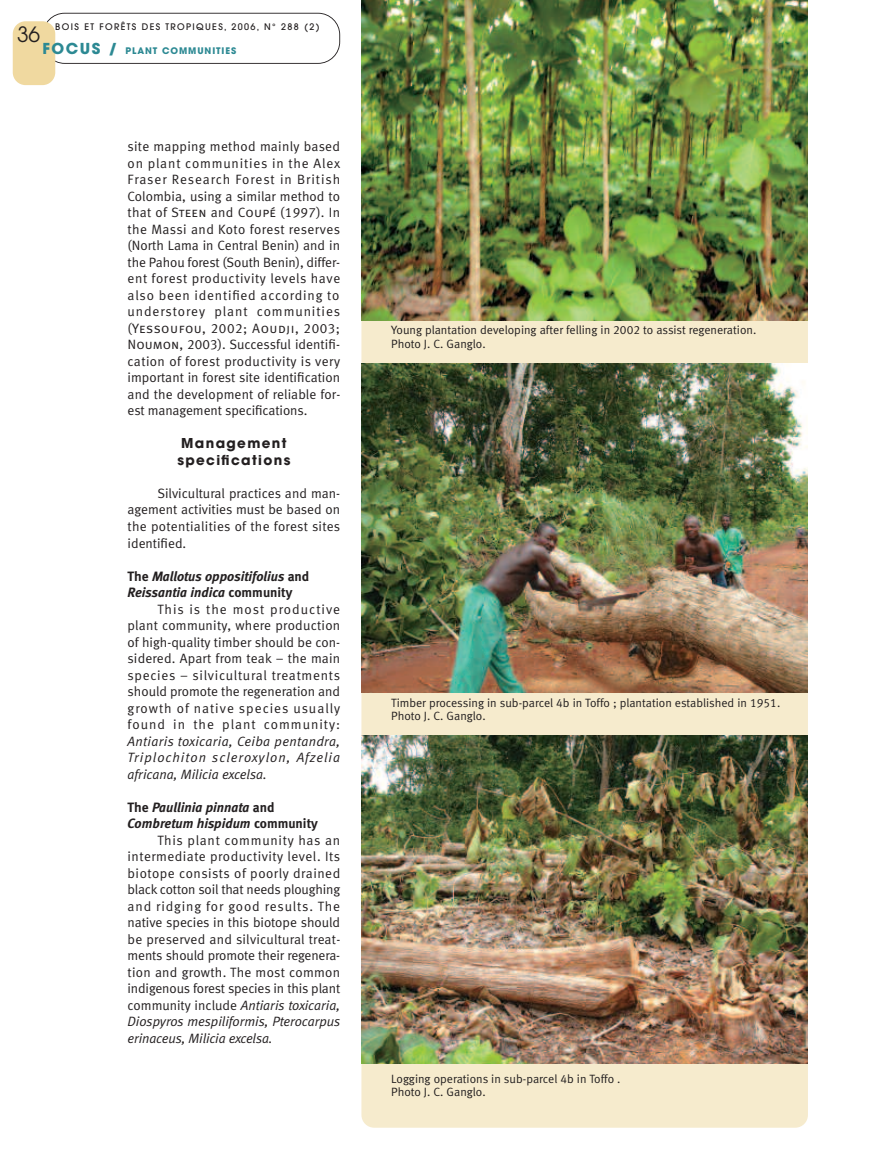
<style>
.page{position:relative;width:893px;height:1149px;background:#fff}
.page>*{position:absolute;margin:0;border:0;box-sizing:border-box;transform-origin:0 0}
.t1{font:21px "Avant Garde";color:#231f20}
.t2{font:13.5px/16.5px "Meta Normal LF";letter-spacing:.02em;color:#231f20;text-align:justify}
.t3{font:italic 13.5px/16.5px "Meta Bold LF";color:#231f20}
.t4{font:italic 13.5px/16.5px "Meta Normal LF";letter-spacing:.06em;color:#231f20;text-align:justify}
.t5{font:13.5px "Meta Normal LF Caps";letter-spacing:.035em;color:#231f20}
.t6{font:700 13.5px/16.5px "Avant Garde";letter-spacing:.1em;color:#231f20}
.t7{font:12px/13.5px "Meta Normal LF";color:#231f20}
.t8{font:500 9px "Avant Garde";letter-spacing:.15em;color:#231f20}
.t9{font:700 9px "Avant Garde";letter-spacing:.1em;color:#2c8993}
.s1{font-size:15px}
.s2{font-family:"Meta Normal LF Caps"}
.s3{font-family:"Meta Normal LF"}
.s4{font-style:normal}
.s5{font-style:italic}
</style>
<div class="page">
<div style="left:361px;top:320px;width:447px;height:807px;background:#f6ebcd"></div>
<img style="left:361px;top:0;width:447px;height:320px">
<img style="left:361px;top:364px;width:447px;height:328px">
<img style="left:361px;top:734px;width:447px;height:329px">
<svg style="left:46px;top:13px;width:294px;height:51px"></svg>
<div style="left:13px;top:21px;width:42px;height:64px;background:#f0d9a0;border-radius:13px"></div>
<h1 class="t1" style="left:17px;top:26px;width:25px">36</h1>
<p class="t8" style="left:55px;top:23px;width:266px">BOIS ET FORÊTS DES TROPIQUES, 2006, N° 288 (2)</p>
<p class="t9" style="left:43px;top:47px;width:195px"><span class="s1">FOCUS /</span> PLANT COMMUNITIES</p>
<p class="t2" style="left:128px;top:139px;width:214px">site mapping method mainly based on plant communities in the Alex Fraser Research Forest in British Colombia, using a similar method to that of <span class="s2">Steen</span> and <span class="s2">Coupé</span> (1997). In the Massi and Koto forest reserves (North Lama in Central Benin) and in the Pahou forest (South Benin), differ&shy;ent forest productivity levels have also been identified according to understorey plant communities</p>
<p class="t5" style="left:128px;top:323px;width:214px"><span class="s3">(</span>Yessoufou, 2002; Aoudji, 2003;</p>
<p class="t2" style="left:128px;top:337px;width:214px"><span class="s2">Noumon</span>, 2003). Successful identifi&shy;cation of forest productivity is very important in forest site identification and the development of reliable for&shy;est management specifications.</p>
<p class="t6" style="left:177px;top:437px;width:115px">Management specifications</p>
<p class="t2" style="left:128px;top:486px;width:214px;text-indent:30px">Silvicultural practices and man&shy;agement activities must be based on the potentialities of the forest sites identified.</p>
<p class="t3" style="left:128px;top:568px;width:183px"><span class="s4">The</span> Mallotus oppositifolius <span class="s4">and<br></span>Reissantia indica <span class="s4">community</span></p>
<p class="t2" style="left:128px;top:601px;width:214px;text-indent:30px">This is the most productive plant community, where production of high-quality timber should be con&shy;sidered. Apart from teak – the main species – silvicultural treatments should promote the regeneration and growth of native species usually found in the plant community:</p>
<p class="t4" style="left:128px;top:733px;width:214px">Antiaris toxicaria, Ceiba pentandra, Triplochiton scleroxylon, Afzelia africana, Milicia excelsa.</p>
<p class="t3" style="left:128px;top:799px;width:192px"><span class="s4">The</span> Paullinia pinnata <span class="s4">and<br></span>Combretum hispidum <span class="s4">community</span></p>
<p class="t2" style="left:128px;top:832px;width:214px;text-indent:30px">This plant community has an intermediate productivity level. Its biotope consists of poorly drained black cotton soil that needs ploughing and ridging for good results. The native species in this biotope should be preserved and silvicultural treat&shy;ments should promote their regenera&shy;tion and growth. The most common indigenous forest species in this plant community include <span class="s5">Antiaris toxicaria, Diospyros mespiliformis, Pterocarpus erinaceus, Milicia excelsa.</span></p>
<p class="t7" style="left:391px;top:324px;width:367px">Young plantation developing after felling in 2002 to assist regeneration.<br>Photo J. C. Ganglo.</p>
<p class="t7" style="left:391px;top:696px;width:391px">Timber processing in sub-parcel 4b in Toffo ; plantation established in 1951.<br>Photo J. C. Ganglo.</p>
<p class="t7" style="left:391px;top:1072px;width:231px">Logging operations in sub-parcel 4b in Toffo .<br>Photo J. C. Ganglo.</p>
</div>
